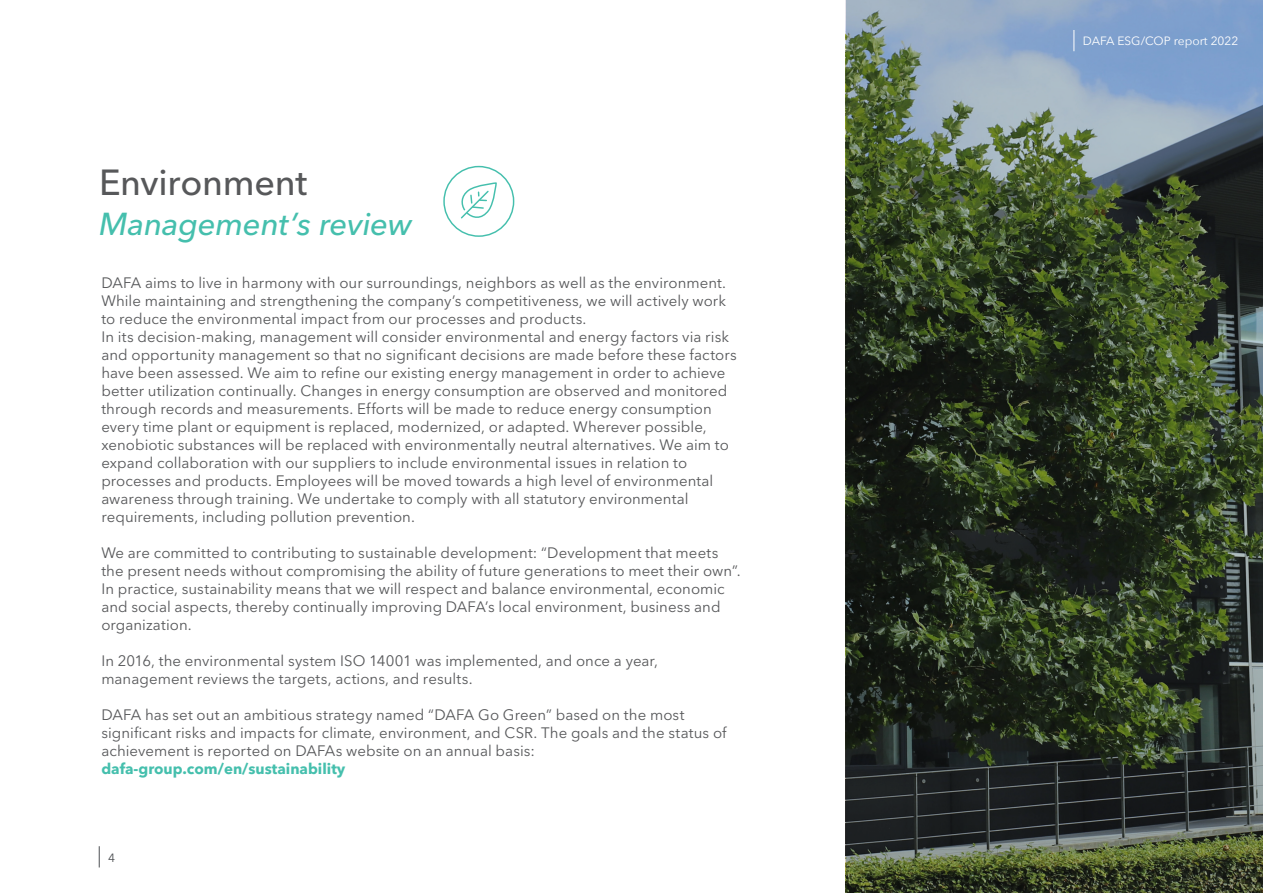
<style>
.page{position:relative;width:1263px;height:893px;background:#fff}
.page>*{position:absolute;margin:0;border:0;box-sizing:border-box;transform-origin:0 0}
.Headline{font:500 36px "Avenir Next LT Pro";letter-spacing:-.005em;color:#57585a}
.Headline-2{font:italic 500 31.5px "Avenir Next LT Pro";letter-spacing:-.01em;color:#45bfad}
.t1{font:15px/18px "Avenir Next LT Pro";letter-spacing:.005em;color:#57585a}
.t2{font:12px "Avenir Next";color:#fff}
.t3{font:12px "Avenir Next";color:#4d5053}
.s1{font-weight:700;color:#45bfad}
</style>
<div class="page">
<svg style="left:443px;top:166px;width:71px;height:71px"></svg>
<svg style="left:99px;top:846px;width:1px;height:21px"></svg>
<svg style="left:846px;top:0;width:417px;height:893px;background:#3f4c3e"></svg>
<svg style="left:1074px;top:30px;width:1px;height:21px"></svg>
<p class="Headline" style="left:99px;top:160px;width:210px">Environment</p>
<p class="Headline-2" style="left:99px;top:205px;width:314px">Management’s review</p>
<p class="t1" style="left:101px;top:274px;width:637px">DAFA aims to live in harmony with our surroundings, neighbors as well as the environment.<br>While maintaining and strengthening the company’s competitiveness, we will actively work to reduce the environmental impact from our processes and products.<br>In its decision-making, management will consider environmental and energy factors via risk and opportunity management so that no significant decisions are made before these factors have been assessed. We aim to refine our existing energy management in order to achieve better utilization continually. Changes in energy consumption are observed and monitored through records and measurements. Efforts will be made to reduce energy consumption every time plant or equipment is replaced, modernized, or adapted. Wherever possible, xenobiotic substances will be replaced with environmentally neutral alternatives. We aim to expand collaboration with our suppliers to include environmental issues in relation to processes and products. Employees will be moved towards a high level of environmental awareness through training. We undertake to comply with all statutory environmental requirements, including pollution prevention.</p>
<p class="t1" style="left:101px;top:544px;width:641px">We are committed to contributing to sustainable development: “Development that meets the present needs without compromising the ability of future generations to meet their own”.<br>In practice, sustainability means that we will respect and balance environmental, economic and social aspects, thereby continually improving DAFA’s local environment, business and organization.</p>
<p class="t1" style="left:101px;top:652px;width:558px">In 2016, the environmental system ISO 14001 was implemented, and once a year, management reviews the targets, actions, and results.</p>
<p class="t1" style="left:101px;top:706px;width:627px">DAFA has set out an ambitious strategy named “DAFA Go Green” based on the most significant risks and impacts for climate, environment, and CSR. The goals and the status of achievement is reported on DAFAs website on an annual basis: <span class="s1">dafa-group.com/en/sustainability</span></p>
<p class="t3" style="left:108px;top:847px;width:8px">4</p>
<p class="t2" style="left:1083px;top:31px;width:157px">DAFA ESG/COP report 2022</p>
</div>
